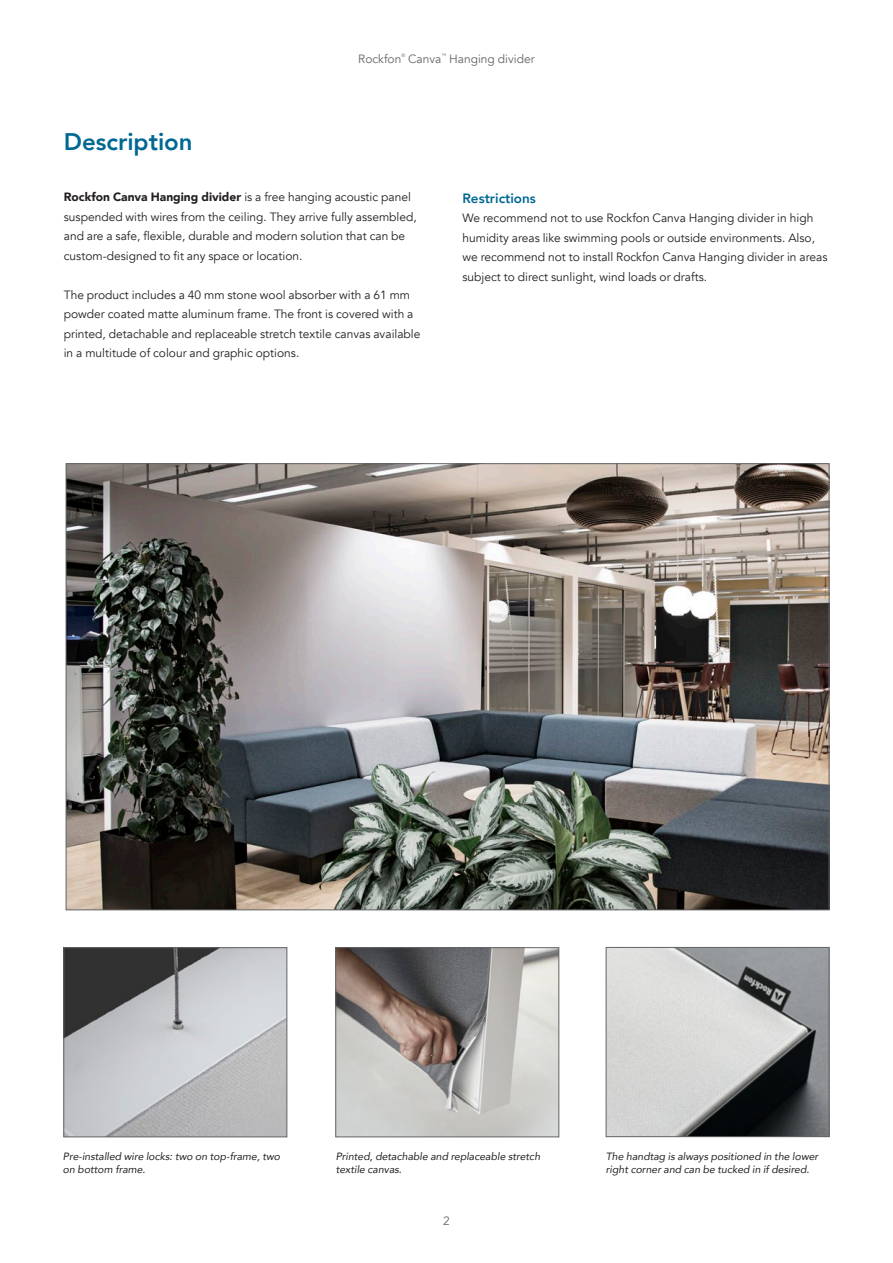
<style>
.page{position:relative;width:893px;height:1263px;background:#fff}
.page>*{position:absolute;margin:0;border:0;box-sizing:border-box;transform-origin:0 0}
.t1{font:800 24px "Avenir";color:#006893}
.t2{font:800 13.5px "Avenir";color:#006893}
.t3{font:12px/19.5px "Avenir";color:#231f20}
.t4{font:12px "Avenir";color:#636466}
.t5{font:italic 10.5px/12.6px "Avenir";color:#231f20}
.t6{font:4.8px "Avenir";color:#636466}
.s1{font-weight:900}
</style>
<div class="page">
<img style="left:66px;top:949px;width:219px;height:186px">
<div style="left:64px;top:947px;width:223px;height:190px;border:1px solid #636466"></div>
<img style="left:608px;top:949px;width:219px;height:186px">
<div style="left:606px;top:947px;width:223px;height:190px;border:1px solid #636466"></div>
<img style="left:68px;top:465px;width:759px;height:443px">
<img style="left:338px;top:949px;width:219px;height:186px">
<div style="left:336px;top:947px;width:223px;height:190px;border:1px solid #636466"></div>
<p class="t4" style="left:358px;top:52px;width:45px">Rockfon</p>
<p class="t6" style="left:401px;top:53px;width:5px">®</p>
<p class="t4" style="left:408px;top:52px;width:35px">Canva</p>
<p class="t6" style="left:441px;top:53px;width:6px">™</p>
<p class="t4" style="left:449px;top:52px;width:87px">Hanging divider</p>
<h1 class="t1" style="left:64px;top:123px;width:130px">Description</h1>
<p class="t3" style="left:64px;top:188px;width:354px"><span class="s1">Rockfon Canva Hanging divider</span> is a free hanging acoustic panel suspended with wires from the ceiling. They arrive fully assembled, and are a safe, flexible, durable and modern solution that can be custom-designed to fit any space or location.</p>
<p class="t3" style="left:64px;top:285px;width:358px">The product includes a 40 mm stone wool absorber with a 61 mm powder coated matte aluminum frame. The front is covered with a printed, detachable and replaceable stretch textile canvas available in a multitude of colour and graphic options.</p>
<p class="t2" style="left:462px;top:188px;width:75px">Restrictions</p>
<p class="t3" style="left:462px;top:209px;width:367px">We recommend not to use Rockfon Canva Hanging divider in high humidity areas like swimming pools or outside environments. Also, we recommend not to install Rockfon Canva Hanging divider in areas subject to direct sunlight, wind loads or drafts.</p>
<p class="t5" style="left:63px;top:1150px;width:219px">Pre-installed wire locks: two on top-frame, two on bottom frame.</p>
<p class="t5" style="left:336px;top:1150px;width:206px">Printed, detachable and replaceable stretch textile canvas.</p>
<p class="t5" style="left:606px;top:1150px;width:214px">The handtag is always positioned in the lower right corner and can be tucked in if desired.</p>
<p class="t4" style="left:443px;top:1213px;width:8px">2</p>
</div>
